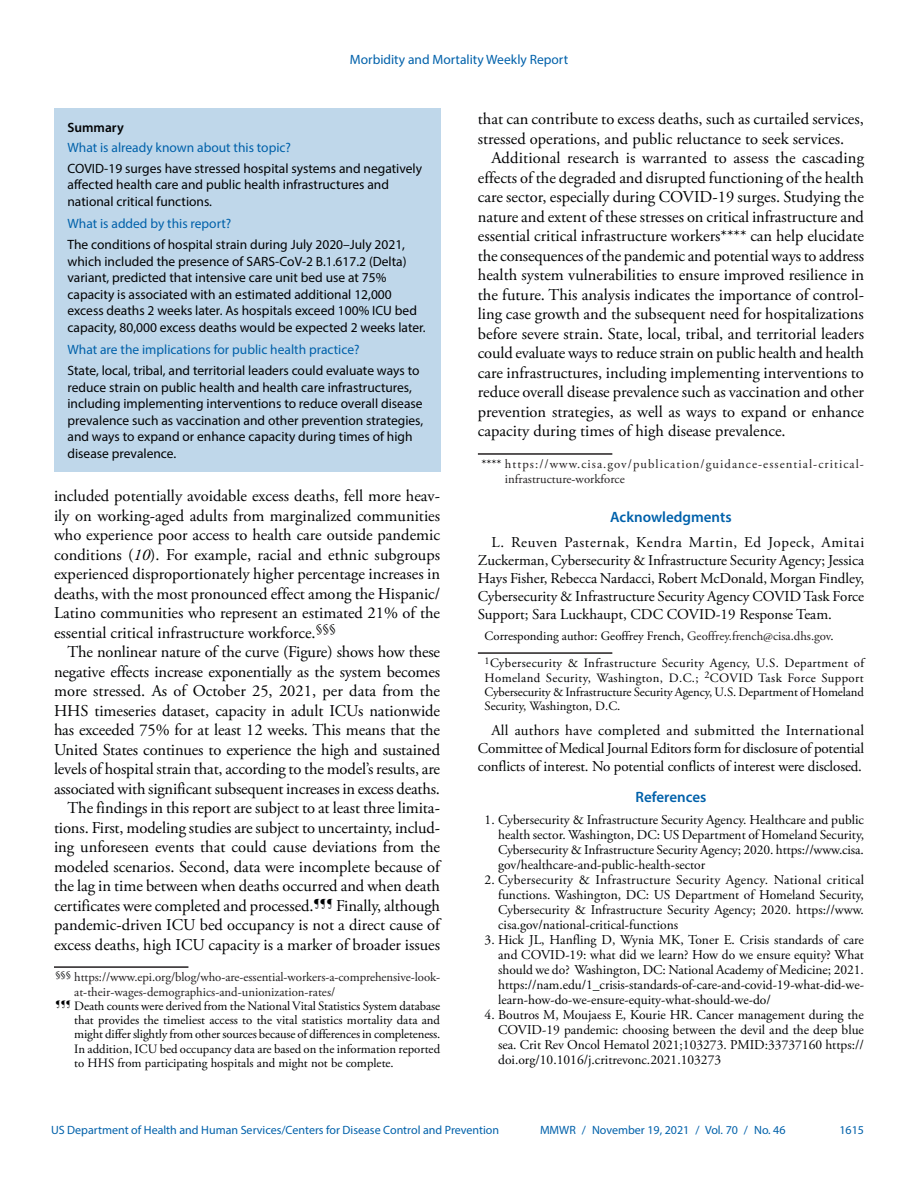
<style>
.page{position:relative;width:918px;height:1188px;background:#fff}
.page>*{position:absolute;margin:0;border:0;box-sizing:border-box;transform-origin:0 0}
.Paragraph{font:16.5px/19.5px "Adobe Garamond Pro";color:#010203;text-align:justify}
.Acknowledgment{font:15px/18px "Adobe Garamond Pro";color:#010203;text-align:justify}
.Conflict_of_Interest{font:15px/18px "Adobe Garamond Pro";letter-spacing:-.01em;color:#010203;text-align:justify}
.Acknowledgment_Head{font:600 15px "Myriad Pro";color:#0061aa}
.Ref_Title{font:600 15px "Myriad Pro";color:#0061aa}
.Reference_10{font:13.5px/15px "Adobe Garamond Pro";color:#010203;text-align:justify}
.Summary_Box_Text{font:13.5px/16.5px "Myriad Pro";color:#010203}
.Summary_Box_Heading{font:13.5px "Myriad Pro";color:#0061aa}
.Summary_Box_Ttile{font:600 13.5px "Myriad Pro";color:#010203}
.footnote_no_rule_tex{font:12.75px/14.2px "Adobe Garamond Pro";color:#010203;text-align:justify}
.Author_Affiliations{font:12.75px/14.2px "Adobe Garamond Pro";letter-spacing:-.01em;color:#010203;text-align:justify}
.footnote_w_rule_text{font:12.75px/14.2px "Adobe Garamond Pro";color:#231f20}
.footnote_w_rule_text-2{font:12.75px/14.2px "Adobe Garamond Pro";letter-spacing:.08em;color:#231f20}
.Corresponding_Author{font:12.75px "Adobe Garamond Pro";color:#010203}
.t1{font:12px "Myriad Pro";color:#0061aa}
.s1{font-style:italic}
.s2{color:#010203}
.s3{color:#231f20}
</style>
<div class="page">
<div style="left:54px;top:108px;width:386px;height:363px;background:#bfd7ea"></div>
<hr style="left:54px;top:966px;width:134px;height:2px;background:#231f20">
<hr style="left:478px;top:652px;width:134px;height:2px;background:#231f20">
<hr style="left:478px;top:453px;width:134px;height:2px;background:#231f20">
<p class="Summary_Box_Heading" style="left:350px;top:51px;width:220px">Morbidity and Mortality Weekly Report</p>
<h1 class="Summary_Box_Ttile" style="left:68px;top:119px;width:58px">Summary</h1>
<h1 class="Summary_Box_Heading" style="left:68px;top:139px;width:225px">What is already known about this topic?</h1>
<p class="Summary_Box_Text" style="left:68px;top:160px;width:356px">COVID-19 surges have stressed hospital systems and negatively affected health care and public health infrastructures and national critical functions.</p>
<h1 class="Summary_Box_Heading" style="left:68px;top:216px;width:165px">What is added by this report?</h1>
<p class="Summary_Box_Text" style="left:68px;top:236px;width:360px">The conditions of hospital strain during July 2020–July 2021, which included the presence of SARS-CoV-2 B.1.617.2 (Delta) variant, predicted that intensive care unit bed use at 75% capacity is associated with an estimated additional 12,000 excess deaths 2 weeks later. As hospitals exceed 100% ICU bed capacity, 80,000 excess deaths would be expected 2 weeks later.</p>
<h1 class="Summary_Box_Heading" style="left:68px;top:342px;width:294px">What are the implications for public health practice?</h1>
<p class="Summary_Box_Text" style="left:68px;top:362px;width:357px">State, local, tribal, and territorial leaders could evaluate ways to reduce strain on public health and health care infrastructures, including implementing interventions to reduce overall disease prevalence such as vaccination and other prevention strategies, and ways to expand or enhance capacity during times of high disease prevalence.</p>
<p class="Paragraph" style="left:54px;top:487px;width:388px">included potentially avoidable excess deaths, fell more heav&shy;ily on working-aged adults from marginalized communities who experience poor access to health care outside pandemic conditions (<span class="s1">10</span>). For example, racial and ethnic subgroups experienced disproportionately higher percentage increases in deaths, with the most pronounced effect among the Hispanic/ Latino communities who represent an estimated 21% of the essential critical infrastructure workforce.<sup>§§§</sup></p>
<p class="Paragraph" style="left:54px;top:643px;width:388px;text-indent:14px">The nonlinear nature of the curve (Figure) shows how these negative effects increase exponentially as the system becomes more stressed. As of October 25, 2021, per data from the HHS timeseries dataset, capacity in adult ICUs nationwide has exceeded 75% for at least 12 weeks. This means that the United States continues to experience the high and sustained levels of hospital strain that, according to the model’s results, are associated with significant subsequent increases in excess deaths.</p>
<p class="Paragraph" style="left:54px;top:799px;width:388px;text-indent:14px">The findings in this report are subject to at least three limita&shy;tions. First, modeling studies are subject to uncertainty, includ&shy;ing unforeseen events that could cause deviations from the modeled scenarios. Second, data were incomplete because of the lag in time between when deaths occurred and when death certificates were completed and processed.<sup>¶¶¶</sup> Finally, although pandemic-driven ICU bed occupancy is not a direct cause of excess deaths, high ICU capacity is a marker of broader issues</p>
<p class="footnote_w_rule_text" style="left:74px;top:971px;width:368px;text-indent:-19px"><sup>§§§</sup> https://www.epi.org/blog/who-are-essential-workers-a-comprehensive-look&shy;at-their-wages-demographics-and-unionization-rates/</p>
<p class="footnote_no_rule_tex" style="left:74px;top:999px;width:368px;text-indent:-19px"><sup>¶¶¶</sup> Death counts were derived from the National Vital Statistics System database that provides the timeliest access to the vital statistics mortality data and might differ slightly from other sources because of differences in completeness.<br>In addition, ICU bed occupancy data are based on the information reported to HHS from participating hospitals and might not be complete.</p>
<p class="Paragraph" style="left:478px;top:110px;width:388px">that can contribute to excess deaths, such as curtailed services, stressed operations, and public reluctance to seek services.</p>
<p class="Paragraph" style="left:478px;top:149px;width:388px;text-indent:14px">Additional research is warranted to assess the cascading effects of the degraded and disrupted functioning of the health care sector, especially during COVID-19 surges. Studying the nature and extent of these stresses on critical infrastructure and essential critical infrastructure workers**** can help elucidate the consequences of the pandemic and potential ways to address health system vulnerabilities to ensure improved resilience in the future. This analysis indicates the importance of control&shy;ling case growth and the subsequent need for hospitalizations before severe strain. State, local, tribal, and territorial leaders could evaluate ways to reduce strain on public health and health care infrastructures, including implementing interventions to reduce overall disease prevalence such as vaccination and other prevention strategies, as well as ways to expand or enhance capacity during times of high disease prevalence.</p>
<p class="footnote_w_rule_text-2" style="left:505px;top:458px;width:361px;text-indent:-23px"><span class="s2">****</span> https://www.cisa.gov/publication/guidance-essential-critical&shy;infrastructure-workforce</p>
<h1 class="Acknowledgment_Head" style="left:610px;top:507px;width:123px">Acknowledgments</h1>
<p class="Acknowledgment" style="left:478px;top:533px;width:388px;text-indent:14px">L. Reuven Pasternak, Kendra Martin, Ed Jopeck, Amitai Zuckerman, Cybersecurity &amp; Infrastructure Security Agency; Jessica Hays Fisher, Rebecca Nardacci, Robert McDonald, Morgan Findley, Cybersecurity &amp; Infrastructure Security Agency COVID Task Force Support; Sara Luckhaupt, CDC COVID-19 Response Team.</p>
<p class="Corresponding_Author" style="left:485px;top:628px;width:351px">Corresponding author: Geoffrey French, <span class="s3">Geoffrey.french@cisa.dhs.gov</span>.</p>
<p class="Author_Affiliations" style="left:485px;top:657px;width:381px"><sup>1</sup>Cybersecurity &amp; Infrastructure Security Agency, U.S. Department of Homeland Security, Washington, D.C.; <sup>2</sup>COVID Task Force Support Cybersecurity &amp; Infrastructure Security Agency, U.S. Department of Homeland Security, Washington, D.C.</p>
<p class="Conflict_of_Interest" style="left:478px;top:722px;width:388px;text-indent:14px">All authors have completed and submitted the International Committee of Medical Journal Editors form for disclosure of potential conflicts of interest. No potential conflicts of interest were disclosed.</p>
<h1 class="Ref_Title" style="left:636px;top:788px;width:72px">References</h1>
<p class="Reference_10" style="left:498px;top:813px;width:368px;text-indent:-14px">1. Cybersecurity &amp; Infrastructure Security Agency. Healthcare and public health sector. Washington, DC: US Department of Homeland Security, Cybersecurity &amp; Infrastructure Security Agency; 2020. https://www.cisa. gov/healthcare-and-public-health-sector</p>
<p class="Reference_10" style="left:498px;top:873px;width:367px;text-indent:-14px">2. Cybersecurity &amp; Infrastructure Security Agency. National critical functions. Washington, DC: US Department of Homeland Security, Cybersecurity &amp; Infrastructure Security Agency; 2020. https://www. cisa.gov/national-critical-functions</p>
<p class="Reference_10" style="left:498px;top:933px;width:367px;text-indent:-14px">3. Hick JL, Hanfling D, Wynia MK, Toner E. Crisis standards of care and COVID-19: what did we learn? How do we ensure equity? What should we do? Washington, DC: National Academy of Medicine; 2021. https://nam.edu/1_crisis-standards-of-care-and-covid-19-what-did-we&shy;learn-how-do-we-ensure-equity-what-should-we-do/</p>
<p class="Reference_10" style="left:498px;top:1008px;width:367px;text-indent:-14px">4. Boutros M, Moujaess E, Kourie HR. Cancer management during the COVID-19 pandemic: choosing between the devil and the deep blue sea. Crit Rev Oncol Hematol 2021;103273. PMID:33737160 https:// doi.org/10.1016/j.critrevonc.2021.103273</p>
<p class="t1" style="left:51px;top:1123px;width:450px">US Department of Health and Human Services/Centers for Disease Control and Prevention</p>
<p class="t1" style="left:540px;top:1123px;width:247px">MMWR / November 19, 2021 / Vol. 70 / No. 46</p>
<p class="t1" style="left:839px;top:1123px;width:26px">1615</p>
</div>
